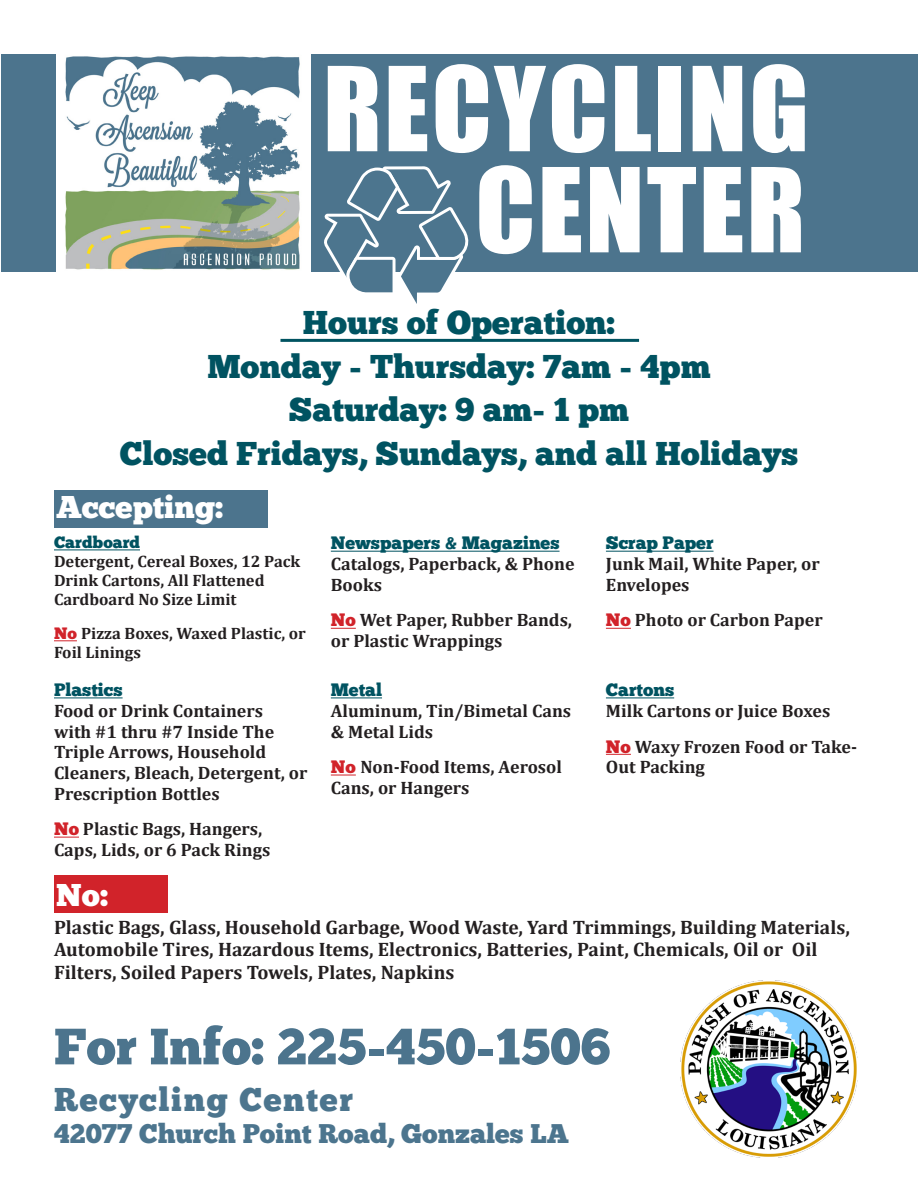
<style>
.page{position:relative;width:918px;height:1188px;background:#fff}
.page>*{position:absolute;margin:0;border:0;box-sizing:border-box;transform-origin:0 0}
.t1{font:108px "Impact";letter-spacing:.025em;color:#fff}
.t2{font:51px "Chunk Five";color:#4c748d}
.t3{font:33px "Chunk Five";color:#005361}
.t4{font:33px "Chunk Five";letter-spacing:.05em;color:#4c758e}
.t5{font:31.5px "Chunk Five";color:#fff}
.t6{font:27px "Chunk Five";color:#4c758e}
.t7{font:700 19.5px/22.4px "Cambria";color:#231f20}
.t8{font:700 18px/20.7px "Cambria";color:#231f20}
.t9{font:18px "Chunk Five";color:#005361}
.t10{font:700 16.5px/18.9px "Cambria";color:#231f20}
.t11{font:16.5px "Chunk Five";color:#005361}
.s1{font-family:"Chunk Five";font-weight:400;color:#d1232a}
</style>
<div class="page">
<div style="left:54px;top:875px;width:113px;height:38px;background:#d1232a"></div>
<div style="left:1px;top:54px;width:917px;height:217px;background:#4c748d"></div>
<div style="left:54px;top:490px;width:214px;height:37px;background:#4c748d"></div>
<hr style="left:54px;top:549px;width:86px;height:1px;background:#005361">
<svg style="left:54px;top:640px;width:23px;height:1px"></svg>
<hr style="left:54px;top:697px;width:69px;height:1px;background:#005361">
<svg style="left:54px;top:837px;width:25px;height:1px"></svg>
<hr style="left:331px;top:551px;width:229px;height:1px;background:#005361">
<svg style="left:331px;top:628px;width:25px;height:1px"></svg>
<hr style="left:331px;top:697px;width:51px;height:1px;background:#005361">
<svg style="left:331px;top:775px;width:25px;height:1px"></svg>
<hr style="left:606px;top:551px;width:108px;height:1px;background:#005361">
<svg style="left:606px;top:628px;width:25px;height:1px"></svg>
<hr style="left:606px;top:697px;width:68px;height:1px;background:#005361">
<svg style="left:606px;top:754px;width:25px;height:1px"></svg>
<div style="left:56px;top:54px;width:254px;height:234px;background:#fff"></div>
<img style="left:65px;top:56px;width:235px;height:214px">
<svg style="left:323px;top:166px;width:147px;height:138px"></svg>
<img style="left:680px;top:981px;width:178px;height:177px">
<hr style="left:280px;top:339px;width:359px;height:3px;background:#005361">
<p class="t1" style="left:323px;top:25px;width:487px">RECYCLING</p>
<p class="t1" style="left:475px;top:126px;width:331px">CENTER</p>
<p class="t3" style="left:303px;top:303px;width:314px">Hours of Operation:</p>
<p class="t3" style="left:207px;top:347px;width:505px">Monday - Thursday: 7am - 4pm</p>
<p class="t3" style="left:289px;top:390px;width:342px">Saturday: 9 am- 1 pm</p>
<p class="t3" style="left:120px;top:434px;width:680px">Closed Fridays, Sundays, and all Holidays</p>
<p class="t5" style="left:56px;top:488px;width:168px">Accepting:</p>
<p class="t11" style="left:54px;top:533px;width:87px">Cardboard</p>
<p class="t10" style="left:54px;top:552px;width:248px">Detergent, Cereal Boxes, 12 Pack<br>Drink Cartons, All Flattened<br>Cardboard No Size Limit</p>
<p class="t10" style="left:54px;top:624px;width:253px"><span class="s1">No</span> Pizza Boxes, Waxed Plastic, or<br>Foil Linings</p>
<p class="t9" style="left:54px;top:679px;width:70px">Plastics</p>
<p class="t8" style="left:54px;top:700px;width:255px">Food or Drink Containers<br>with #1 thru #7 Inside The<br>Triple Arrows, Household<br>Cleaners, Bleach, Detergent, or<br>Prescription Bottles</p>
<p class="t8" style="left:54px;top:818px;width:218px"><span class="s1">No</span> Plastic Bags, Hangers,<br>Caps, Lids, or 6 Pack Rings</p>
<p class="t5" style="left:56px;top:876px;width:53px">No:</p>
<p class="t9" style="left:331px;top:532px;width:230px">Newspapers &amp; Magazines</p>
<p class="t8" style="left:331px;top:553px;width:245px">Catalogs, Paperback, &amp; Phone<br>Books</p>
<p class="t8" style="left:331px;top:609px;width:243px"><span class="s1">No</span> Wet Paper, Rubber Bands, or Plastic Wrappings</p>
<p class="t9" style="left:331px;top:679px;width:53px">Metal</p>
<p class="t8" style="left:331px;top:700px;width:242px">Aluminum, Tin/Bimetal Cans &amp; Metal Lids</p>
<p class="t8" style="left:331px;top:756px;width:233px"><span class="s1">No</span> Non-Food Items, Aerosol<br>Cans, or Hangers</p>
<p class="t9" style="left:606px;top:532px;width:109px">Scrap Paper</p>
<p class="t8" style="left:606px;top:553px;width:215px">Junk Mail, White Paper, or<br>Envelopes</p>
<p class="t8" style="left:606px;top:609px;width:218px"><span class="s1">No</span> Photo or Carbon Paper</p>
<p class="t9" style="left:606px;top:679px;width:70px">Cartons</p>
<p class="t8" style="left:606px;top:700px;width:226px">Milk Cartons or Juice Boxes</p>
<p class="t8" style="left:606px;top:735px;width:253px"><span class="s1">No</span> Waxy Frozen Food or Take-<br>Out Packing</p>
<p class="t7" style="left:54px;top:916px;width:797px">Plastic Bags, Glass, Household Garbage, Wood Waste, Yard Trimmings, Building Materials,<br>Automobile Tires, Hazardous Items, Electronics, Batteries, Paint, Chemicals, Oil or Oil<br>Filters, Soiled Papers Towels, Plates, Napkins</p>
<p class="t2" style="left:54px;top:1016px;width:558px">For Info: 225-450-1506</p>
<p class="t4" style="left:54px;top:1080px;width:301px">Recycling Center</p>
<p class="t6" style="left:54px;top:1118px;width:517px">42077 Church Point Road, Gonzales LA</p>
</div>
